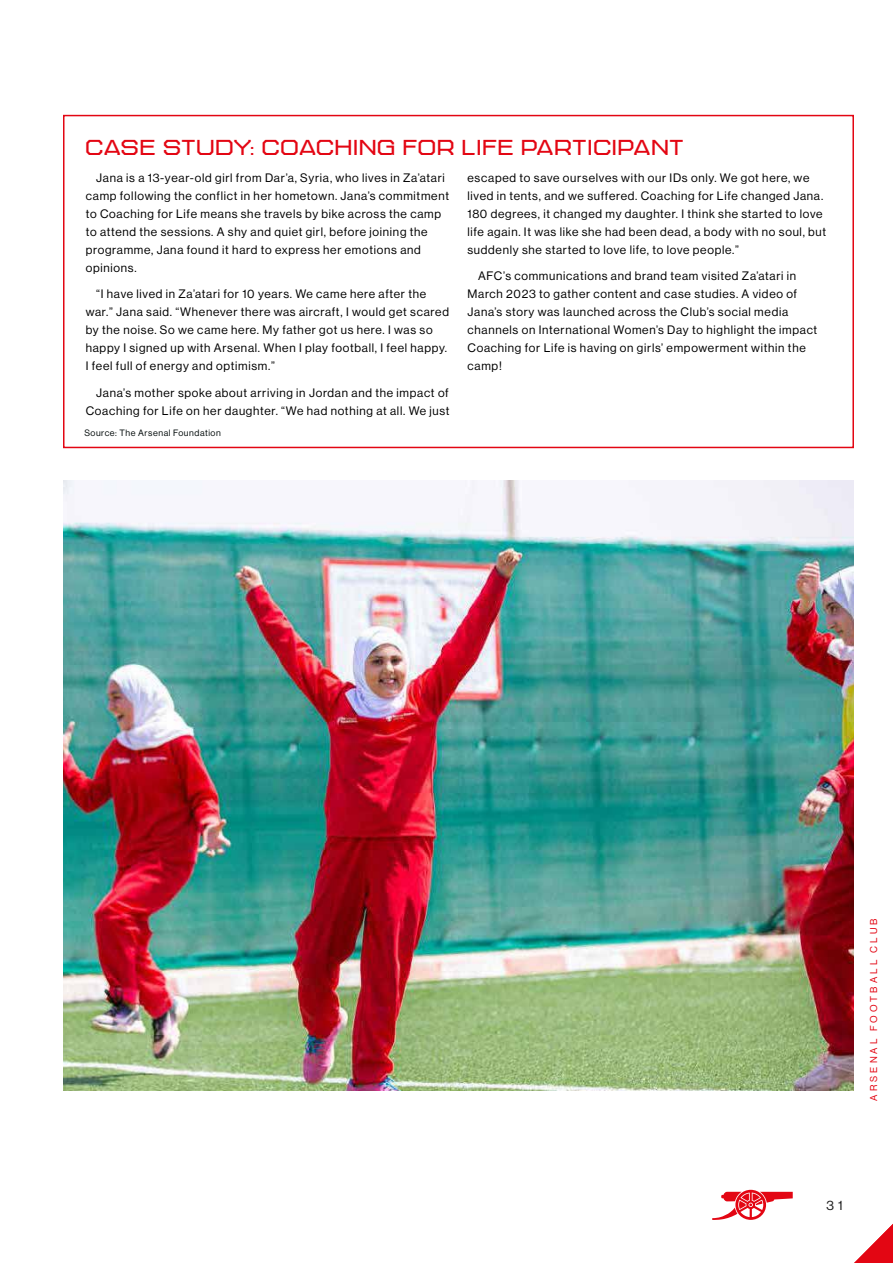
<style>
.page{position:relative;width:893px;height:1263px;background:#fff}
.page>*{position:absolute;margin:0;border:0;box-sizing:border-box;transform-origin:0 0}
.t1{font:21px "Northbank N5";letter-spacing:.075em;color:#e30613}
.t2{font:12.75px "N Haas Grotesk DS Std 55 Rg";color:#1c1c1c}
.t3{font:12px/18px "N Haas Grotesk DS Std 55 Rg";letter-spacing:.06em;color:#000}
.t4{font:9.75px "N Haas Grotesk DS Std 55 Rg";letter-spacing:.315em;color:#e30613}
.t5{font:9px "N Haas Grotesk DS Std 55 Rg";letter-spacing:.06em;color:#020a0a}
</style>
<div class="page">
<div style="left:63px;top:115px;width:791px;height:333px;border:2px solid #e30613"></div>
<img style="left:63px;top:480px;width:791px;height:610px">
<svg style="left:712px;top:1190px;width:81px;height:30px"></svg>
<svg style="left:854px;top:1224px;width:39px;height:39px"></svg>
<h1 class="t1" style="left:86px;top:137px;width:599px">CASE STUDY: COACHING FOR LIFE PARTICIPANT</h1>
<p class="t3" style="left:86px;top:169px;width:365px;text-indent:10px">Jana is a 13-year-old girl from Dar’a, Syria, who lives in Za’atari camp following the conflict in her hometown. Jana’s commitment to Coaching for Life means she travels by bike across the camp to attend the sessions. A shy and quiet girl, before joining the programme, Jana found it hard to express her emotions and opinions.</p>
<p class="t3" style="left:86px;top:285px;width:365px;text-indent:10px">“I have lived in Za’atari for 10 years. We came here after the war.” Jana said. “Whenever there was aircraft, I would get scared by the noise. So we came here. My father got us here. I was so happy I signed up with Arsenal. When I play football, I feel happy.<br>I feel full of energy and optimism.”</p>
<p class="t3" style="left:86px;top:384px;width:365px;text-align:right">Jana’s mother spoke about arriving in Jordan and the impact of<br>Coaching for Life on her daughter. “We had nothing at all. We just</p>
<p class="t3" style="left:467px;top:169px;width:360px">escaped to save ourselves with our IDs only. We got here, we lived in tents, and we suffered. Coaching for Life changed Jana.<br>180 degrees, it changed my daughter. I think she started to love life again. It was like she had been dead, a body with no soul, but suddenly she started to love life, to love people.”</p>
<p class="t3" style="left:467px;top:267px;width:351px;text-indent:10px">AFC’s communications and brand team visited Za’atari in March 2023 to gather content and case studies. A video of Jana’s story was launched across the Club’s social media channels on International Women’s Day to highlight the impact Coaching for Life is having on girls’ empowerment within the camp!</p>
<p class="t5" style="left:84px;top:427px;width:138px">Source: The Arsenal Foundation</p>
<p class="t4" style="left:868px;top:1100px;width:184px;rotate:-90deg">ARSENAL FOOTBALL CLUB</p>
<p class="t2" style="left:826px;top:1198px;width:18px">3 1</p>
</div>
